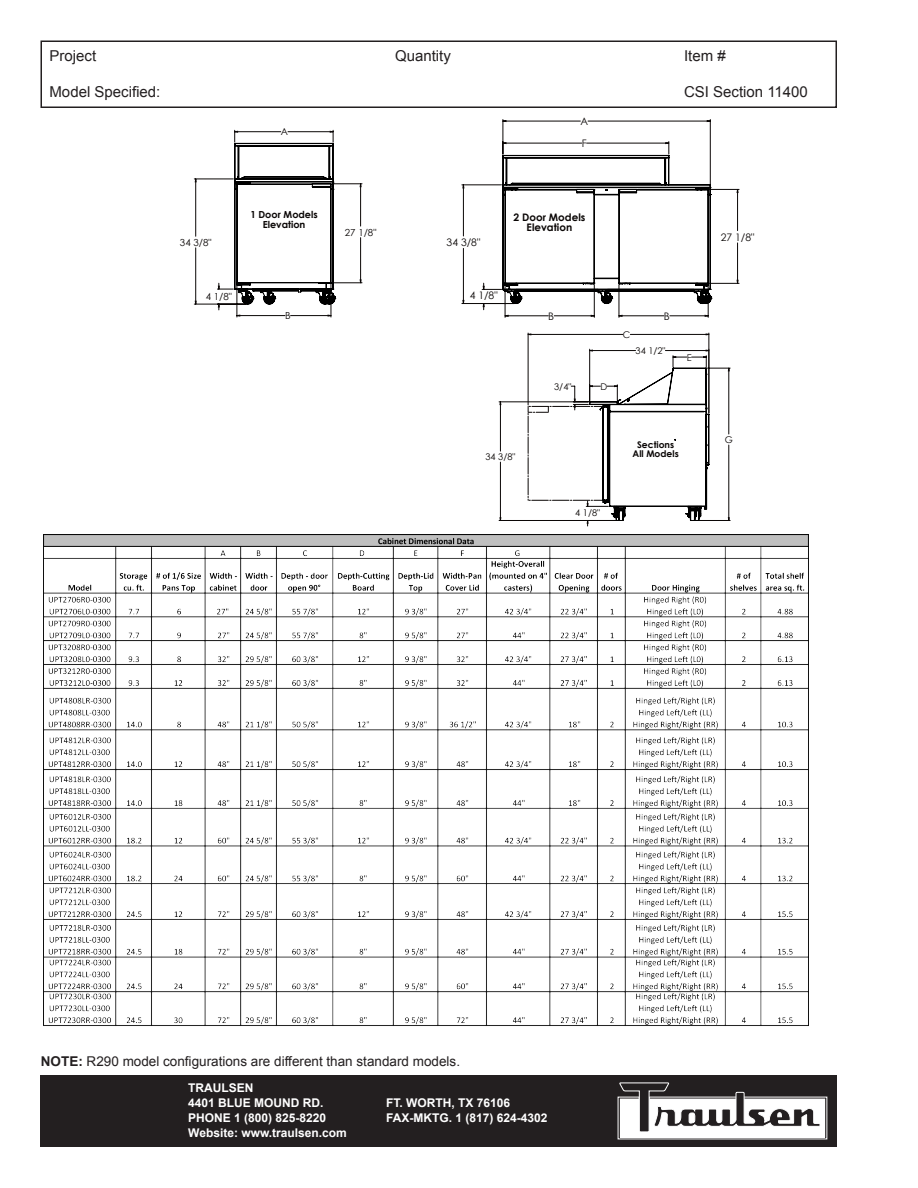
<style>
.page{position:relative;width:918px;height:1188px;background:#fff}
.page>*{position:absolute;margin:0;border:0;box-sizing:border-box;transform-origin:0 0}
.t1{font:15px "Arial";color:#231f20}
.t2{font:13.5px "Arial";color:#231f20}
.t3{font:700 12px/15px "Arial";color:#fff}
.t4{font:10.35px "Century Gothic";color:#0a0605}
.t5{font:700 10.35px/10.1px "Century Gothic";color:#0a0605;text-align:center}
.t6{font:700 9.75px/9.4px "Century Gothic";color:#0a0605;text-align:center}
.t7{font:9.75px "Century Gothic";color:#0a0605}
.t8{font:9.15px "Century Gothic";color:#0a0605}
.t9{font:700 9.15px/9px "Century Gothic";color:#0a0605;text-align:center}
.s1{font-weight:700}
</style>
<div class="page">
<div style="left:40px;top:1076px;width:797px;height:72px;background:#231f20"></div>
<div style="left:40px;top:40px;width:797px;height:68px;border:2px solid #231f20"></div>
<svg style="left:618px;top:1083px;width:209px;height:56px"></svg>
<hr style="left:194px;top:179px;width:39px;height:1px;background:#0a0605">
<hr style="left:194px;top:304px;width:52px;height:1px;background:#0a0605">
<hr style="left:332px;top:184px;width:30px;height:1px;background:#0a0605">
<hr style="left:332px;top:283px;width:30px;height:1px;background:#0a0605">
<hr style="left:237px;top:284px;width:1px;height:33px;background:#0a0605">
<hr style="left:331px;top:284px;width:1px;height:33px;background:#0a0605">
<svg style="left:195px;top:130px;width:166px;height:186px"></svg>
<hr style="left:503px;top:120px;width:1px;height:34px;background:#0a0605">
<hr style="left:710px;top:120px;width:1px;height:66px;background:#0a0605">
<hr style="left:462px;top:185px;width:39px;height:1px;background:#0a0605">
<hr style="left:462px;top:303px;width:52px;height:1px;background:#0a0605">
<hr style="left:594px;top:285px;width:1px;height:32px;background:#0a0605">
<hr style="left:505px;top:316px;width:43px;height:1px;background:#0a0605">
<hr style="left:554px;top:316px;width:40px;height:1px;background:#0a0605">
<hr style="left:708px;top:285px;width:1px;height:32px;background:#0a0605">
<hr style="left:619px;top:316px;width:45px;height:1px;background:#0a0605">
<hr style="left:670px;top:316px;width:38px;height:1px;background:#0a0605">
<svg style="left:463px;top:121px;width:248px;height:195px"></svg>
<svg style="left:482px;top:142px;width:257px;height:168px"></svg>
<hr style="left:709px;top:333px;width:1px;height:80px;background:#0a0605">
<hr style="left:528px;top:333px;width:1px;height:72px;background:#0a0605">
<hr style="left:630px;top:334px;width:79px;height:1px;background:#0a0605">
<hr style="left:528px;top:334px;width:95px;height:1px;background:#0a0605">
<hr style="left:589px;top:349px;width:1px;height:52px;background:#0a0605">
<hr style="left:499px;top:402px;width:89px;height:1px;background:#0a0605">
<hr style="left:499px;top:520px;width:121px;height:1px;background:#0a0605">
<svg style="left:500px;top:350px;width:230px;height:176px"></svg>
<img style="left:43px;top:534px;width:766px;height:492px">
<p class="t1" style="left:50px;top:46px;width:48px">Project</p>
<p class="t1" style="left:395px;top:46px;width:57px">Quantity</p>
<p class="t1" style="left:684px;top:46px;width:43px">Item #</p>
<p class="t1" style="left:50px;top:82px;width:112px">Model Specified:</p>
<p class="t1" style="left:684px;top:82px;width:125px">CSI Section 11400</p>
<p class="t7" style="left:281px;top:125px;width:9px">A</p>
<p class="t7" style="left:180px;top:235px;width:33px">34 3/8"</p>
<p class="t7" style="left:206px;top:290px;width:28px">4 1/8"</p>
<p class="t6" style="left:250px;top:210px;width:69px">1 Door Models<br>Elevation</p>
<p class="t7" style="left:285px;top:309px;width:7px">B</p>
<p class="t7" style="left:345px;top:225px;width:33px">27 1/8"</p>
<p class="t4" style="left:580px;top:114px;width:9px">A</p>
<p class="t4" style="left:582px;top:136px;width:7px">F</p>
<p class="t4" style="left:447px;top:235px;width:35px">34 3/8"</p>
<p class="t5" style="left:513px;top:212px;width:73px">2 Door Models<br>Elevation</p>
<p class="t4" style="left:470px;top:288px;width:29px">4 1/8"</p>
<p class="t4" style="left:548px;top:309px;width:7px">B</p>
<p class="t4" style="left:664px;top:309px;width:7px">B</p>
<p class="t8" style="left:623px;top:328px;width:9px">C</p>
<p class="t8" style="left:554px;top:380px;width:19px">3/4"</p>
<p class="t8" style="left:600px;top:380px;width:8px">D</p>
<p class="t8" style="left:636px;top:344px;width:31px">34 1/2"</p>
<p class="t8" style="left:687px;top:351px;width:6px">E</p>
<p class="t8" style="left:486px;top:450px;width:31px">34 3/8"</p>
<p class="t8" style="left:575px;top:507px;width:26px">4 1/8"</p>
<p class="t9" style="left:633px;top:439px;width:48px">Sections<br>All Models</p>
<p class="t4" style="left:721px;top:230px;width:35px">27 1/8"</p>
<p class="t8" style="left:725px;top:433px;width:10px">G</p>
<p class="t2" style="left:41px;top:1052px;width:421px"><span class="s1">NOTE:</span> R290 model configurations are different than standard models.</p>
<p class="t3" style="left:188px;top:1080px;width:137px">TRAULSEN<br>4401 BLUE MOUND RD.</p>
<p class="t3" style="left:386px;top:1095px;width:126px">FT. WORTH, TX 76106</p>
<p class="t3" style="left:188px;top:1110px;width:140px">PHONE 1 (800) 825-8220</p>
<p class="t3" style="left:386px;top:1110px;width:163px">FAX-MKTG. 1 (817) 624-4302</p>
<p class="t3" style="left:188px;top:1125px;width:160px">Website: www.traulsen.com</p>
</div>
